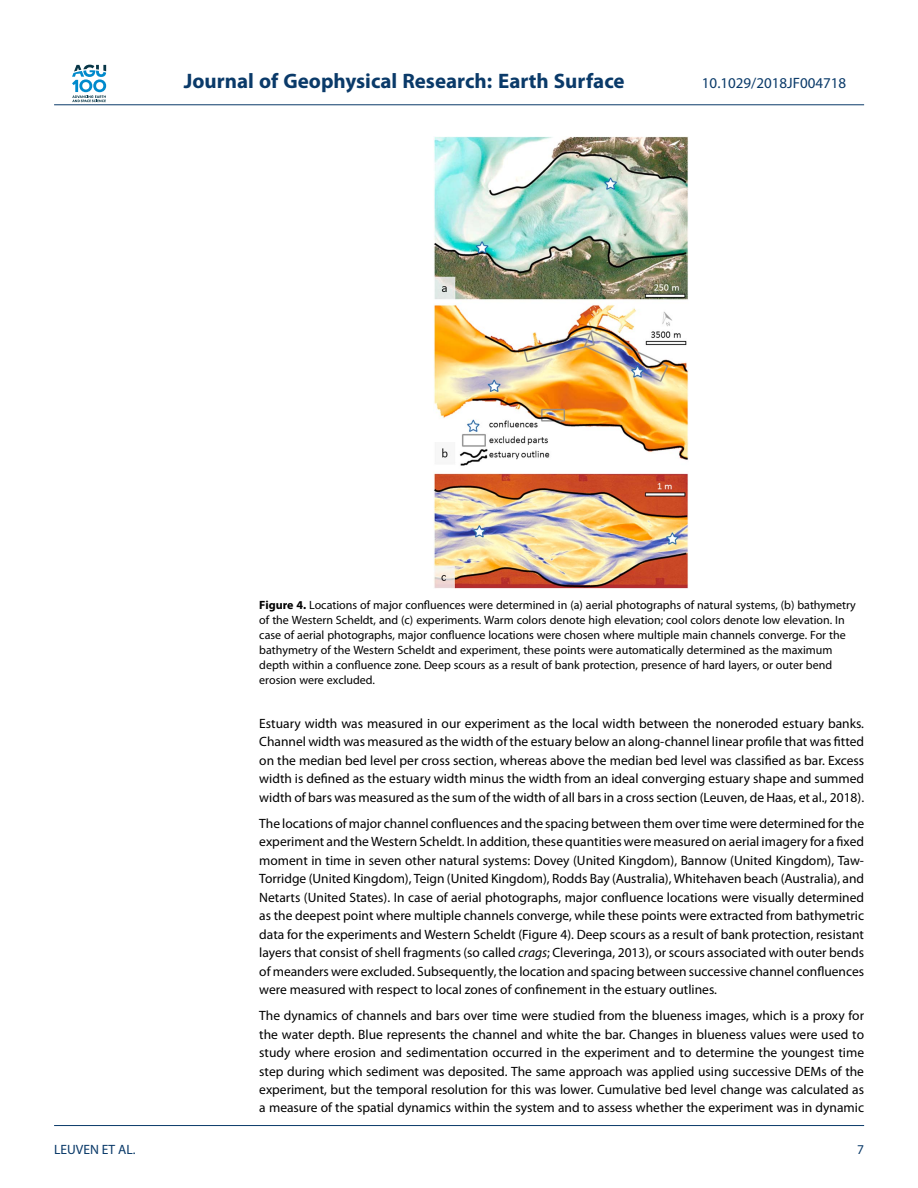
<style>
.page{position:relative;width:918px;height:1188px;background:#fff}
.page>*{position:absolute;margin:0;border:0;box-sizing:border-box;transform-origin:0 0}
.t1{font:700 21px "Myriad Pro";color:#0a3a69}
.t2{font:15px "Myriad Pro";color:#0a3a69}
.t3{font:13.5px/18.5px "Myriad Pro";color:#000;text-align:justify}
.t4{font:13.5px "Myriad Pro";color:#0a3a69}
.t5{font:12px/15px "Myriad Pro";color:#000}
.s1{font-weight:700}
.s2{font-style:italic}
</style>
<div class="page">
<svg style="left:72px;top:65px;width:34px;height:37px"></svg>
<hr style="left:54px;top:104px;width:810px;height:1px;background:#0a3a69">
<img style="left:433px;top:137px;width:256px;height:451px">
<hr style="left:54px;top:1125px;width:810px;height:1px;background:#0a3a69">
<h1 class="t1" style="left:184px;top:73px;width:442px">Journal of Geophysical Research: Earth Surface</h1>
<p class="t2" style="left:702px;top:78px;width:146px">10.1029/2018JF004718</p>
<p class="t5" style="left:259px;top:599px;width:598px"><span class="s1">Figure 4.</span> Locations of major confluences were determined in (a) aerial photographs of natural systems, (b) bathymetry of the Western Scheldt, and (c) experiments. Warm colors denote high elevation; cool colors denote low elevation. In case of aerial photographs, major confluence locations were chosen where multiple main channels converge. For the bathymetry of the Western Scheldt and experiment, these points were automatically determined as the maximum depth within a confluence zone. Deep scours as a result of bank protection, presence of hard layers, or outer bend erosion were excluded.</p>
<p class="t3" style="left:259px;top:715px;width:606px">Estuary width was measured in our experiment as the local width between the noneroded estuary banks.<br>Channel width was measured as the width of the estuary below an along-channel linear profile that was fitted on the median bed level per cross section, whereas above the median bed level was classified as bar. Excess width is defined as the estuary width minus the width from an ideal converging estuary shape and summed width of bars was measured as the sum of the width of all bars in a cross section (Leuven, de Haas, et al., 2018).</p>
<p class="t3" style="left:259px;top:815px;width:606px">The locations of major channel confluences and the spacing between them over time were determined for the experiment and the Western Scheldt. In addition, these quantities were measured on aerial imagery for a fixed moment in time in seven other natural systems: Dovey (United Kingdom), Bannow (United Kingdom), Taw-Torridge (United Kingdom), Teign (United Kingdom), Rodds Bay (Australia), Whitehaven beach (Australia), and Netarts (United States). In case of aerial photographs, major confluence locations were visually determined as the deepest point where multiple channels converge, while these points were extracted from bathymetric data for the experiments and Western Scheldt (Figure 4). Deep scours as a result of bank protection, resistant layers that consist of shell fragments (so called <span class="s2">crags</span>; Cleveringa, 2013), or scours associated with outer bends of meanders were excluded. Subsequently, the location and spacing between successive channel confluences were measured with respect to local zones of confinement in the estuary outlines.</p>
<p class="t3" style="left:259px;top:1007px;width:606px">The dynamics of channels and bars over time were studied from the blueness images, which is a proxy for the water depth. Blue represents the channel and white the bar. Changes in blueness values were used to study where erosion and sedimentation occurred in the experiment and to determine the youngest time step during which sediment was deposited. The same approach was applied using successive DEMs of the experiment, but the temporal resolution for this was lower. Cumulative bed level change was calculated as a measure of the spatial dynamics within the system and to assess whether the experiment was in dynamic</p>
<p class="t4" style="left:54px;top:1144px;width:83px">LEUVEN ET AL.</p>
<p class="t4" style="left:857px;top:1144px;width:8px">7</p>
</div>
